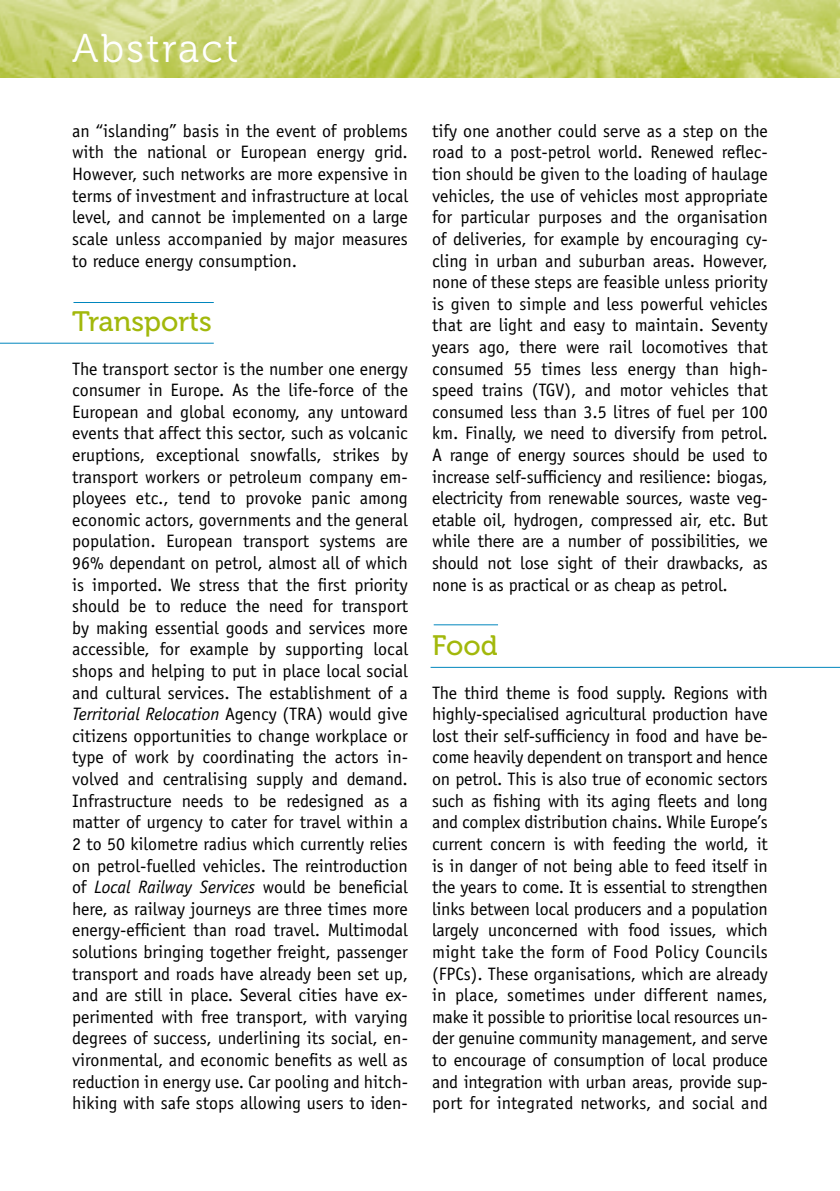
<style>
.page{position:relative;width:840px;height:1191px;background:#fff}
.page>*{position:absolute;margin:0;border:0;box-sizing:border-box;transform-origin:0 0}
.t1{font:40px "Museo 300";letter-spacing:.06em;color:#fff}
.t2{font:28px "Museo 500";color:#a2b80b}
.t3{font:18px/21.6px "Officina Sans Std";color:#000;text-align:justify}
.s1{font-style:italic}
</style>
<div class="page">
<img style="left:0;top:0;width:839px;height:77px">
<hr style="left:433px;top:624px;width:64px;height:1px;background:#0086bd">
<hr style="left:430px;top:667px;width:409px;height:1px;background:#0086bd">
<hr style="left:0;top:343px;width:214px;height:1px;background:#0086bd">
<hr style="left:73px;top:302px;width:141px;height:1px;background:#0086bd">
<h1 class="t1" style="left:72px;top:27px;width:168px">Abstract</h1>
<p class="t3" style="left:72px;top:120px;width:337px">an “islanding” basis in the event of problems with the national or European energy grid.<br>However, such networks are more expensive in terms of investment and infrastructure at local level, and cannot be implemented on a large scale unless accompanied by major measures to reduce energy consumption.</p>
<h2 class="t2" style="left:72px;top:306px;width:141px">Transports</h2>
<p class="t3" style="left:72px;top:358px;width:337px">The transport sector is the number one energy consumer in Europe. As the life-force of the European and global economy, any untoward events that affect this sector, such as volcanic eruptions, exceptional snowfalls, strikes by transport workers or petroleum company em&shy;ployees etc., tend to provoke panic among economic actors, governments and the general population. European transport systems are 96% dependant on petrol, almost all of which is imported. We stress that the first priority should be to reduce the need for transport by making essential goods and services more accessible, for example by supporting local shops and helping to put in place local social and cultural services. The establishment of a <span class="s1">Territorial Relocation</span> Agency (TRA) would give citizens opportunities to change workplace or type of work by coordinating the actors in&shy;volved and centralising supply and demand.<br>Infrastructure needs to be redesigned as a matter of urgency to cater for travel within a 2 to 50 kilometre radius which currently relies on petrol-fuelled vehicles. The reintroduction of <span class="s1">Local Railway Services</span> would be beneficial here, as railway journeys are three times more energy-efficient than road travel. Multimodal solutions bringing together freight, passenger transport and roads have already been set up, and are still in place. Several cities have ex&shy;perimented with free transport, with varying degrees of success, underlining its social, en&shy;vironmental, and economic benefits as well as reduction in energy use. Car pooling and hitch&shy;hiking with safe stops allowing users to iden-</p>
<p class="t3" style="left:432px;top:120px;width:337px">tify one another could serve as a step on the road to a post-petrol world. Renewed reflec&shy;tion should be given to the loading of haulage vehicles, the use of vehicles most appropriate for particular purposes and the organisation of deliveries, for example by encouraging cy&shy;cling in urban and suburban areas. However, none of these steps are feasible unless priority is given to simple and less powerful vehicles that are light and easy to maintain. Seventy years ago, there were rail locomotives that consumed 55 times less energy than high&shy;speed trains (TGV), and motor vehicles that consumed less than 3.5 litres of fuel per 100 km. Finally, we need to diversify from petrol.<br>A range of energy sources should be used to increase self-sufficiency and resilience: biogas, electricity from renewable sources, waste veg&shy;etable oil, hydrogen, compressed air, etc. But while there are a number of possibilities, we should not lose sight of their drawbacks, as none is as practical or as cheap as petrol.</p>
<h2 class="t2" style="left:432px;top:630px;width:67px">Food</h2>
<p class="t3" style="left:432px;top:682px;width:337px">The third theme is food supply. Regions with highly-specialised agricultural production have lost their self-sufficiency in food and have be&shy;come heavily dependent on transport and hence on petrol. This is also true of economic sectors such as fishing with its aging fleets and long and complex distribution chains. While Europe’s current concern is with feeding the world, it is in danger of not being able to feed itself in the years to come. It is essential to strengthen links between local producers and a population largely unconcerned with food issues, which might take the form of Food Policy Councils (FPCs). These organisations, which are already in place, sometimes under different names, make it possible to prioritise local resources un&shy;der genuine community management, and serve to encourage of consumption of local produce and integration with urban areas, provide sup&shy;port for integrated networks, and social and</p>
</div>
